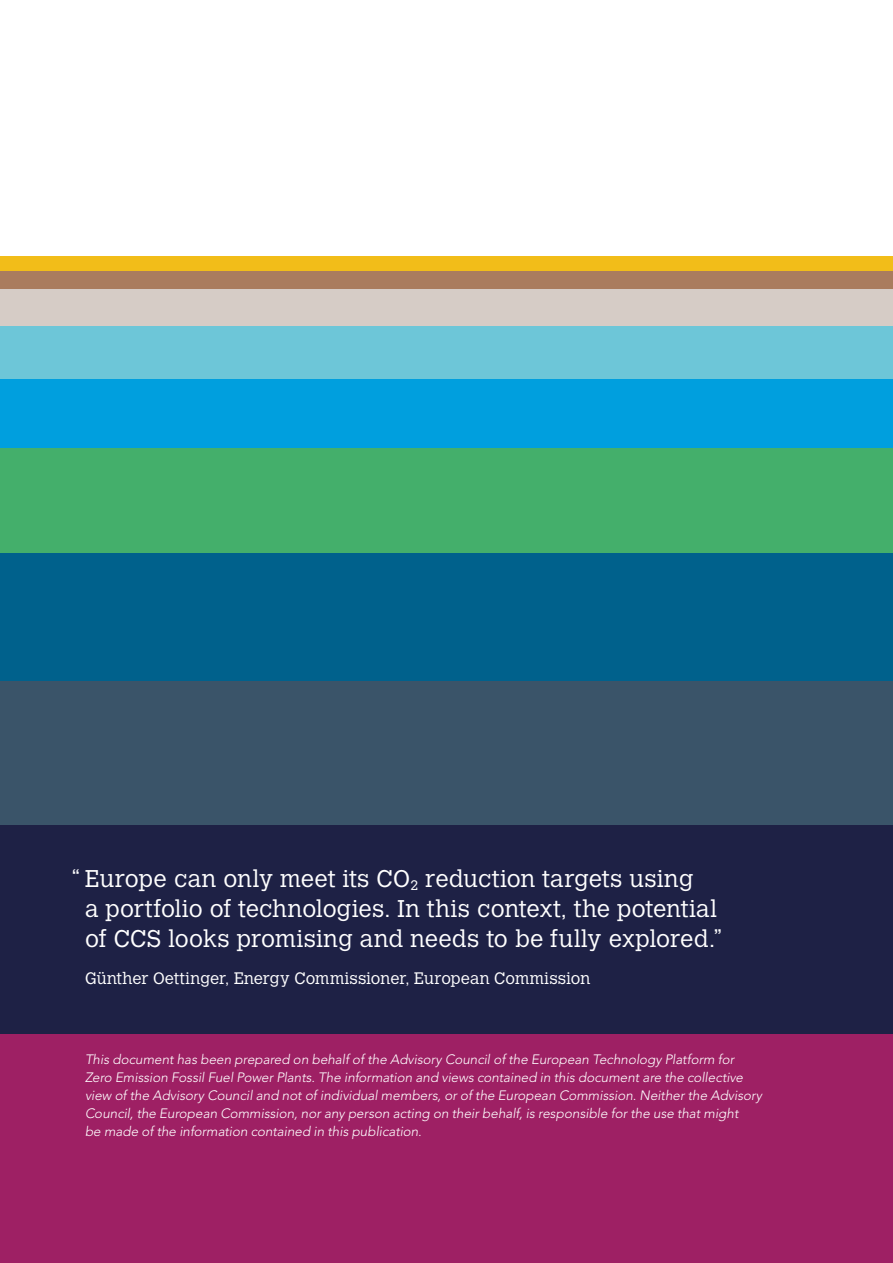
<style>
.page{position:relative;width:893px;height:1263px;background:#fff}
.page>*{position:absolute;margin:0;border:0;box-sizing:border-box;transform-origin:0 0}
.t1{font:300 24px/30px "Calvert MT Std";letter-spacing:.01em;color:#fff}
.t2{font:300 16.5px "Calvert MT Std";letter-spacing:.005em;color:#fff}
.t3{font:italic 300 13.5px/18px "Avenir LT Std";color:#fff}
</style>
<div class="page">
<div style="left:0;top:1032px;width:893px;height:231px;background:#9e2064"></div>
<div style="left:0;top:679px;width:893px;height:149px;background:#3a5469"></div>
<div style="left:0;top:445px;width:893px;height:110px;background:#44af6b"></div>
<div style="left:0;top:324px;width:893px;height:57px;background:#6dc6d8"></div>
<div style="left:0;top:268px;width:893px;height:24px;background:#aa7c5e"></div>
<div style="left:0;top:825px;width:893px;height:209px;background:#1e2145"></div>
<div style="left:0;top:553px;width:893px;height:128px;background:#00618c"></div>
<div style="left:0;top:379px;width:893px;height:68px;background:#009fde"></div>
<div style="left:0;top:290px;width:893px;height:36px;background:#d6ccc6"></div>
<div style="left:0;top:256px;width:893px;height:15px;background:#f2bd19"></div>
<h1 class="t1" style="left:85px;top:864px;width:638px;text-indent:-13px">“ Europe can only meet its CO<sub>2</sub> reduction targets using<br>a portfolio of technologies. In this context, the potential of CCS looks promising and needs to be fully explored.”</h1>
<p class="t2" style="left:85px;top:968px;width:507px">Günther Oettinger, Energy Commissioner, European Commission</p>
<p class="t3" style="left:85px;top:1051px;width:679px">This document has been prepared on behalf of the Advisory Council of the European Technology Platform for Zero Emission Fossil Fuel Power Plants. The information and views contained in this document are the collective view of the Advisory Council and not of individual members, or of the European Commission. Neither the Advisory Council, the European Commission, nor any person acting on their behalf, is responsible for the use that might<br>be made of the information contained in this publication.</p>
</div>
